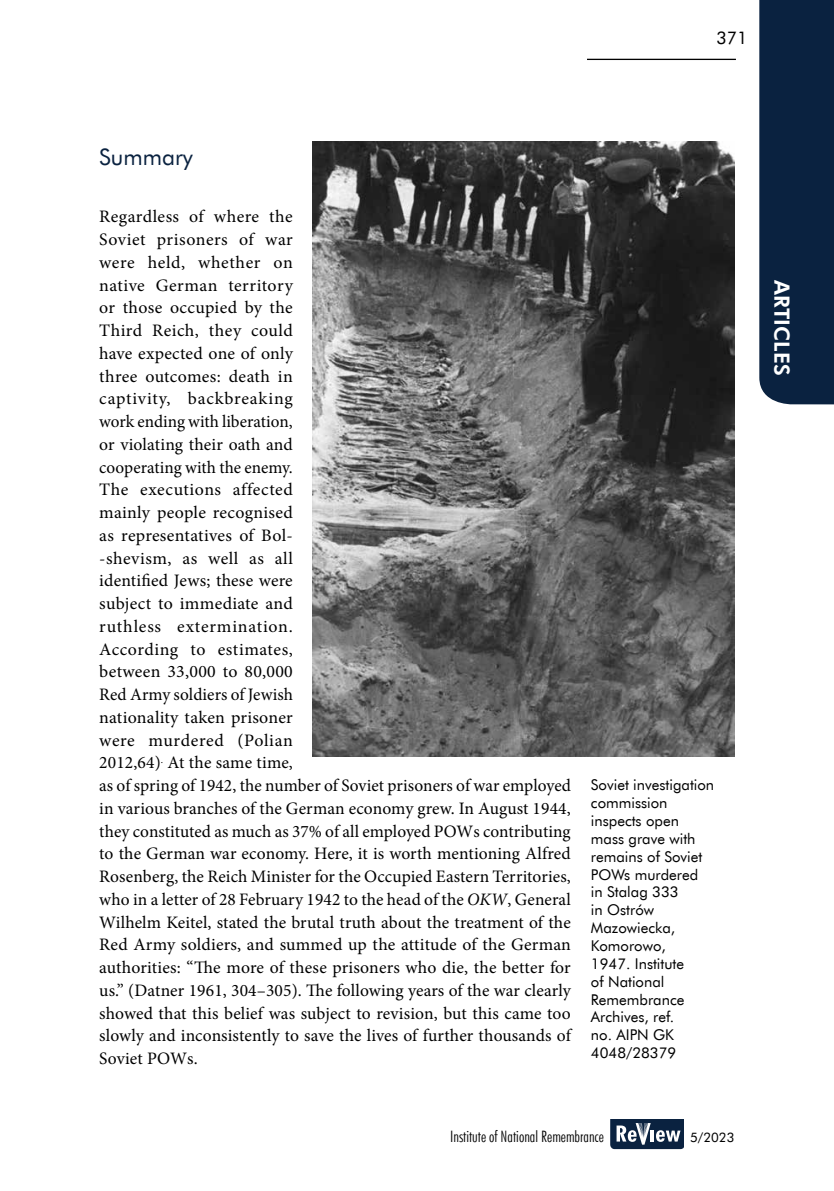
<style>
.page{position:relative;width:834px;height:1191px;background:#fff}
.page>*{position:absolute;margin:0;border:0;box-sizing:border-box;transform-origin:0 0}
.t1{font:22.75px "Futura EU";color:#0a2240}
.t2{font:21px "Futura Hv EU";color:#fff}
.t3{font:17.5px/22.8px "Minion Pro";letter-spacing:.01em;color:#000}
.t4{font:17.5px "Futura EU";color:#000}
.t5{font:15.75px "Futura Lt Cn EU";color:#000}
.t6{font:14.88px/17.8px "Futura EU";color:#000}
.t7{font:13.12px "Futura EU";color:#000}
.s1{font-style:italic}
</style>
<div class="page">
<svg style="left:610px;top:1119px;width:73px;height:30px"></svg>
<hr style="left:587px;top:59px;width:148px;height:1px;background:#000">
<div style="left:759px;top:0;width:74px;height:404px;background:#0a2240"></div>
<img style="left:312px;top:141px;width:422px;height:615px">
<p class="t4" style="left:716px;top:27px;width:32px">371</p>
<h1 class="t1" style="left:99px;top:143px;width:95px">Summary</h1>
<p class="t3" style="left:99px;top:205px;width:473px">Regardless of where the<br>Soviet prisoners of war<br>were held, whether on<br>native German territory<br>or those occupied by the<br>Third Reich, they could<br>have expected one of only<br>three outcomes: death in<br>captivity, backbreaking<br>work ending with liberation,<br>or violating their oath and<br>cooperating with the enemy.<br>The executions affected<br>mainly people recognised<br>as representatives of Bol-<br>-shevism, as well as all<br>identified Jews; these were<br>subject to immediate and<br>ruthless extermination.<br>According to estimates,<br>between 33,000 to 80,000<br>Red Army soldiers of Jewish<br>nationality taken prisoner<br>were murdered (Polian<br>2012,64)<sup>.</sup> At the same time,<br>as of spring of 1942, the number of Soviet prisoners of war employed in various branches of the German economy grew. In August 1944, they constituted as much as 37% of all employed POWs contributing to the German war economy. Here, it is worth mentioning Alfred Rosenberg, the Reich Minister for the Occupied Eastern Territories, who in a letter of 28 February 1942 to the head of the <span class="s1">OKW</span>, General Wilhelm Keitel, stated the brutal truth about the treatment of the Red Army soldiers, and summed up the attitude of the German authorities: “The more of these prisoners who die, the better for us.” (Datner 1961, 304–305). The following years of the war clearly showed that this belief was subject to revision, but this came too slowly and inconsistently to save the lives of further thousands of Soviet POWs.</p>
<p class="t6" style="left:591px;top:776px;width:125px">Soviet investigation commission inspects open mass grave with remains of Soviet<br>POWs murdered<br>in Stalag 333<br>in Ostrów<br>Mazowiecka,<br>Komorowo,<br>1947. Institute<br>of National<br>Remembrance<br>Archives, ref.<br>no. AIPN GK<br>4048/28379</p>
<p class="t5" style="left:450px;top:1126px;width:155px">Institute of National Remembrance</p>
<p class="t7" style="left:690px;top:1129px;width:46px">5/2023</p>
<p class="t2" style="left:795px;top:280px;width:96px;rotate:90deg">ARTICLES</p>
</div>
